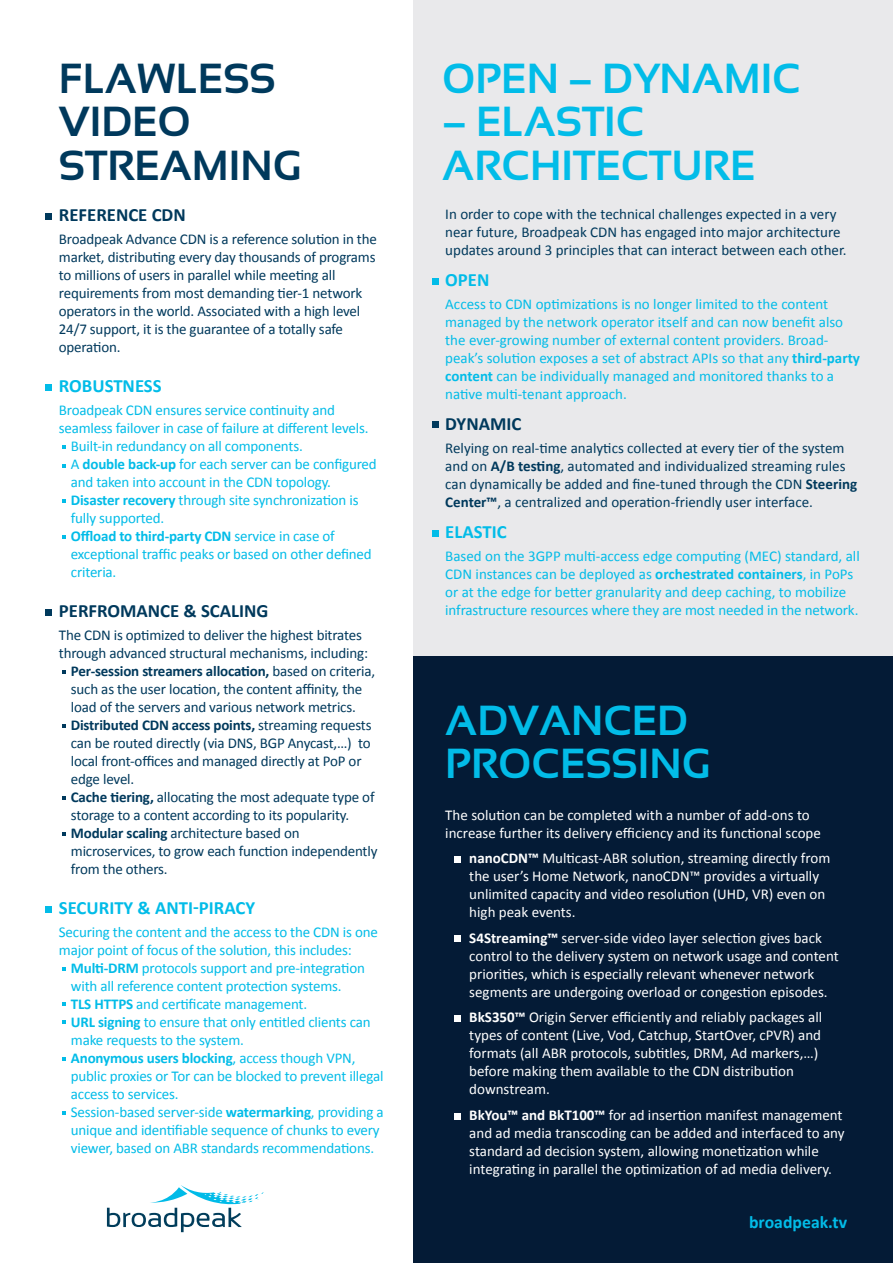
<style>
.page{position:relative;width:893px;height:1263px;background:#fff}
.page>*{position:absolute;margin:0;border:0;box-sizing:border-box;transform-origin:0 0}
.t1{font:700 42px/43.5px "Sansation";color:#02bce8}
.t2{font:700 42px/43.5px "Sansation";color:#00395c}
.t3{font:700 18.75px "Calibri";color:#02bce8}
.t4{font:700 18.75px "Calibri";color:#00395c}
.t5{font:700 17.7px "Calibri";color:#02bce8}
.t6{font:15px/18px "Calibri";letter-spacing:-.01em;color:#02bce8}
.t7{font:15px/18px "Calibri";letter-spacing:-.01em;color:#00395c}
.t8{font:15px/18px "Calibri";color:#fff}
.t9{font:700 15px "Calibri";letter-spacing:-.01em;color:#00395c}
.t10{font:700 15px "Calibri";letter-spacing:-.01em;color:#02bce8}
.s1{font-weight:700}
.s2{font-weight:400}
</style>
<div class="page">
<div style="left:414px;top:0;width:479px;height:765px;background:#e9e9eb"></div>
<div style="left:414px;top:657px;width:479px;height:606px;background:#041b36"></div>
<svg style="left:62px;top:445px;width:4px;height:4px"></svg>
<svg style="left:62px;top:464px;width:4px;height:4px"></svg>
<svg style="left:62px;top:499px;width:4px;height:4px"></svg>
<svg style="left:62px;top:535px;width:4px;height:4px"></svg>
<svg style="left:62px;top:670px;width:4px;height:3px"></svg>
<svg style="left:62px;top:724px;width:4px;height:4px"></svg>
<svg style="left:62px;top:796px;width:4px;height:4px"></svg>
<svg style="left:62px;top:832px;width:4px;height:4px"></svg>
<svg style="left:62px;top:967px;width:4px;height:4px"></svg>
<svg style="left:62px;top:1002px;width:4px;height:4px"></svg>
<svg style="left:62px;top:1020px;width:4px;height:4px"></svg>
<svg style="left:62px;top:1057px;width:4px;height:4px"></svg>
<svg style="left:62px;top:1111px;width:4px;height:4px"></svg>
<div style="left:454px;top:856px;width:7px;height:7px;background:#fff"></div>
<div style="left:454px;top:935px;width:7px;height:7px;background:#fff"></div>
<div style="left:454px;top:1015px;width:7px;height:7px;background:#fff"></div>
<div style="left:454px;top:1113px;width:7px;height:6px;background:#fff"></div>
<div style="left:432px;top:278px;width:6px;height:7px;background:#02bce8"></div>
<svg style="left:432px;top:421px;width:6px;height:6px"></svg>
<div style="left:432px;top:530px;width:6px;height:7px;background:#02bce8"></div>
<div style="left:45px;top:384px;width:7px;height:6px;background:#02bce8"></div>
<div style="left:45px;top:906px;width:7px;height:6px;background:#02bce8"></div>
<div style="left:45px;top:213px;width:7px;height:7px;background:#00395c"></div>
<div style="left:45px;top:609px;width:7px;height:7px;background:#00395c"></div>
<svg style="left:107px;top:1185px;width:157px;height:47px"></svg>
<h1 class="t2" style="left:59px;top:56px;width:244px">FLAWLESS<br>VIDEO<br>STREAMING</h1>
<p class="t4" style="left:59px;top:203px;width:128px">REFERENCE CDN</p>
<p class="t7" style="left:59px;top:229px;width:320px">Broadpeak Advance CDN is a reference solution in the market, distributing every day thousands of programs to millions of users in parallel while meeting all requirements from most demanding tier-1 network operators in the world. Associated with a high level 24/7 support, it is the guarantee of a totally safe operation.</p>
<p class="t3" style="left:59px;top:374px;width:104px">ROBUSTNESS</p>
<p class="t6" style="left:59px;top:400px;width:278px">Broadpeak CDN ensures service continuity and</p>
<p class="t6" style="left:59px;top:418px;width:311px">seamless failover in case of failure at different levels.</p>
<p class="t6" style="left:71px;top:436px;width:233px">Built-in redundancy on all components.</p>
<p class="t6" style="left:71px;top:454px;width:307px">A <span class="s1">double back-up</span> for each server can be configured</p>
<p class="t6" style="left:71px;top:472px;width:262px">and taken into account in the CDN topology.</p>
<p class="t6" style="left:71px;top:490px;width:289px"><span class="s1">Disaster recovery</span> through site synchronization is</p>
<p class="t6" style="left:71px;top:508px;width:95px">fully supported.</p>
<p class="t10" style="left:71px;top:526px;width:265px">Offload to third-party CDN <span class="s2">service in case of</span></p>
<p class="t6" style="left:71px;top:544px;width:302px">exceptional traffic peaks or based on other defined</p>
<p class="t6" style="left:71px;top:562px;width:47px">criteria.</p>
<p class="t4" style="left:59px;top:599px;width:211px">PERFROMANCE &amp; SCALING</p>
<p class="t7" style="left:59px;top:625px;width:305px">The CDN is optimized to deliver the highest bitrates</p>
<p class="t7" style="left:59px;top:643px;width:311px">through advanced structural mechanisms, including:</p>
<p class="t9" style="left:71px;top:661px;width:306px">Per-session streamers allocation, <span class="s2">based on criteria,</span></p>
<p class="t7" style="left:71px;top:679px;width:293px">such as the user location, the content affinity, the</p>
<p class="t7" style="left:71px;top:697px;width:287px">load of the servers and various network metrics.</p>
<p class="t9" style="left:71px;top:715px;width:302px">Distributed CDN access points, <span class="s2">streaming requests</span></p>
<p class="t7" style="left:71px;top:733px;width:301px">can be routed directly (via DNS, BGP Anycast,…) to</p>
<p class="t7" style="left:71px;top:751px;width:292px">local front-offices and managed directly at PoP or</p>
<p class="t7" style="left:71px;top:769px;width:65px">edge level.</p>
<p class="t7" style="left:71px;top:787px;width:305px"><span class="s1">Cache tiering,</span> allocating the most adequate type of</p>
<p class="t7" style="left:71px;top:805px;width:280px">storage to a content according to its popularity.</p>
<p class="t7" style="left:71px;top:823px;width:230px"><span class="s1">Modular scaling</span> architecture based on</p>
<p class="t7" style="left:71px;top:841px;width:308px">microservices, to grow each function independently</p>
<p class="t7" style="left:71px;top:859px;width:98px">from the others.</p>
<p class="t3" style="left:59px;top:896px;width:198px">SECURITY &amp; ANTI-PIRACY</p>
<p class="t6" style="left:59px;top:922px;width:321px">Securing the content and the access to the CDN is one major point of focus of the solution, this includes:</p>
<p class="t6" style="left:71px;top:958px;width:314px"><span class="s1">Multi-DRM</span> protocols support and pre-integration with all reference content protection systems.<br><span class="s1">TLS HTTPS</span> and certificate management.<br><span class="s1">URL signing</span> to ensure that only entitled clients can make requests to the system.<br><span class="s1">Anonymous users blocking</span>, access though VPN, public proxies or Tor can be blocked to prevent illegal access to services.<br>Session-based server-side <span class="s1">watermarking</span>, providing a unique and identifiable sequence of chunks to every viewer, based on ABR standards recommendations.</p>
<h1 class="t1" style="left:442px;top:56px;width:360px">OPEN – DYNAMIC</h1>
<h1 class="t1" style="left:442px;top:100px;width:315px">– ELASTIC<br>ARCHITECTURE</h1>
<p class="t7" style="left:445px;top:204px;width:403px">In order to cope with the technical challenges expected in a very near future, Broadpeak CDN has engaged into major architecture updates around 3 principles that can interact between each other.</p>
<p class="t3" style="left:445px;top:268px;width:46px">OPEN</p>
<p class="t6" style="left:445px;top:294px;width:416px">Access to CDN optimizations is no longer limited to the content managed by the network operator itself and can now benefit also the ever-growing number of external content providers. Broad&shy;peak’s solution exposes a set of abstract APIs so that any <span class="s1">third-party content</span> can be individually managed and monitored thanks to a native multi-tenant approach.</p>
<p class="t4" style="left:445px;top:412px;width:78px">DYNAMIC</p>
<p class="t7" style="left:445px;top:438px;width:413px">Relying on real-time analytics collected at every tier of the system and on <span class="s1">A/B testing</span>, automated and individualized streaming rules can dynamically be added and fine-tuned through the CDN <span class="s1">Steering Center™</span>, a centralized and operation-friendly user interface.</p>
<p class="t3" style="left:445px;top:520px;width:63px">ELASTIC</p>
<p class="t6" style="left:445px;top:546px;width:416px">Based on the 3GPP multi-access edge computing (MEC) standard, all CDN instances can be deployed as <span class="s1">orchestrated containers</span>, in PoPs or at the edge for better granularity and deep caching, to mobilize infrastructure resources where they are most needed in the network.</p>
<h1 class="t1" style="left:445px;top:698px;width:266px">ADVANCED<br>PROCESSING</h1>
<p class="t8" style="left:445px;top:805px;width:377px">The solution can be completed with a number of add-ons to increase further its delivery efficiency and its functional scope</p>
<p class="t8" style="left:469px;top:848px;width:362px"><span class="s1">nanoCDN™</span> Multicast-ABR solution, streaming directly from the user’s Home Network, nanoCDN™ provides a virtually unlimited capacity and video resolution (UHD, VR) even on high peak events.</p>
<p class="t8" style="left:469px;top:928px;width:371px"><span class="s1">S4Streaming™</span> server-side video layer selection gives back control to the delivery system on network usage and content priorities, which is especially relevant whenever network segments are undergoing overload or congestion episodes.</p>
<p class="t8" style="left:469px;top:1007px;width:354px"><span class="s1">BkS350™</span> Origin Server efficiently and reliably packages all types of content (Live, Vod, Catchup, StartOver, cPVR) and formats (all ABR protocols, subtitles, DRM, Ad markers,…) before making them available to the CDN distribution downstream.</p>
<p class="t8" style="left:469px;top:1105px;width:377px"><span class="s1">BkYou™ and BkT100™</span> for ad insertion manifest management and ad media transcoding can be added and interfaced to any standard ad decision system, allowing monetization while integrating in parallel the optimization of ad media delivery.</p>
<p class="t5" style="left:749px;top:1211px;width:100px">broadpeak.tv</p>
</div>
